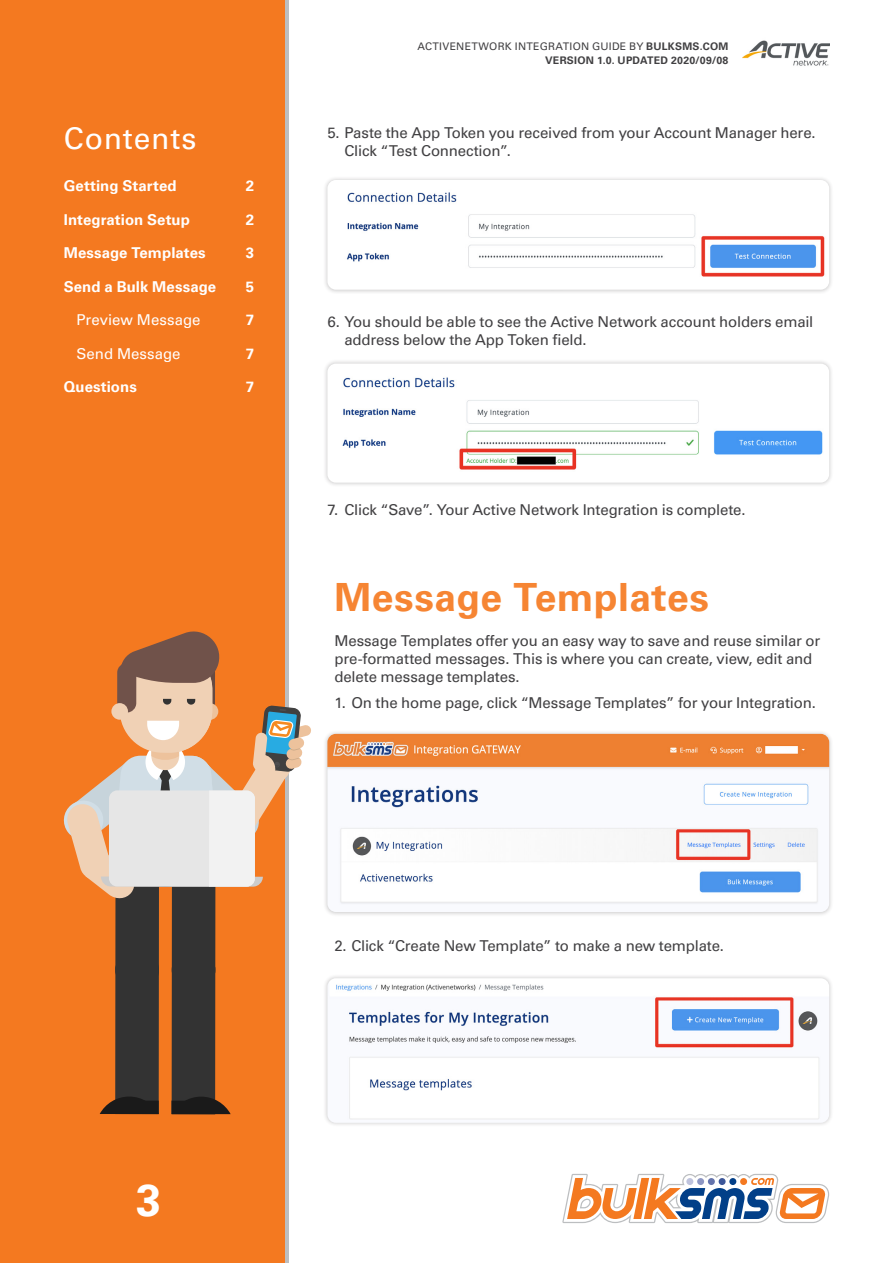
<style>
.page{position:relative;width:893px;height:1263px;background:#fff}
.page>*{position:absolute;margin:0;border:0;box-sizing:border-box;transform-origin:0 0}
.t1{font:700 45px "Univers LT Pro 65";color:#fff}
.t2{font:700 39px "Univers LT Pro 65";letter-spacing:.01em;color:#f68533}
.t3{font:30px "Univers LT Pro 55 Roman";letter-spacing:.025em;color:#fff}
.t4{font:15px/18px "Univers LT Pro 55 Roman";letter-spacing:-.01em;color:#414042}
.t5{font:700 15px "Univers LT Pro 65";color:#fff}
.t6{font:15px "Univers LT Pro 55 Roman";color:#fff}
.t7{font:10.5px "Univers LT Pro 55 Roman";letter-spacing:.025em;color:#414042}
.t8{font:700 10.5px "Univers LT Pro 65";letter-spacing:.025em;color:#414042}
.s1{font-family:"Univers LT Pro 65";font-weight:700}
</style>
<div class="page">
<img style="left:743px;top:40px;width:86px;height:26px">
<div style="left:323px;top:175px;width:510px;height:119px;background:#231f20;opacity:.25"></div>
<img style="left:327px;top:180px;width:502px;height:110px">
<div style="left:323px;top:359px;width:510px;height:128px;background:#efefef"></div>
<img style="left:327px;top:364px;width:502px;height:119px">
<div style="left:323px;top:974px;width:510px;height:154px;background:#f2f1f1"></div>
<img style="left:327px;top:978px;width:502px;height:145px">
<div style="left:323px;top:729px;width:510px;height:188px;background:#231f20;opacity:.25"></div>
<img style="left:327px;top:734px;width:502px;height:178px">
<div style="left:0;top:0;width:285px;height:1263px;background:#f47920"></div>
<div style="left:115px;top:842px;width:44px;height:149px;background:#333;border-radius:22px"></div>
<svg style="left:100px;top:948px;width:59px;height:166px"></svg>
<div style="left:172px;top:842px;width:43px;height:150px;background:#333;border-radius:22px"></div>
<svg style="left:172px;top:948px;width:59px;height:166px"></svg>
<div style="left:172px;top:1101px;width:43px;height:13px;background:#1a1a1a"></div>
<svg style="left:63px;top:626px;width:248px;height:274px"></svg>
<svg style="left:562px;top:1174px;width:267px;height:49px"></svg>
<h3 class="t3" style="left:64px;top:118px;width:134px">Contents</h3>
<p class="t5" style="left:64px;top:175px;width:114px">Getting Started</p>
<p class="t5" style="left:246px;top:175px;width:10px">2</p>
<p class="t5" style="left:64px;top:209px;width:128px">Integration Setup</p>
<p class="t5" style="left:246px;top:209px;width:10px">2</p>
<p class="t5" style="left:64px;top:242px;width:144px">Message Templates</p>
<p class="t5" style="left:246px;top:242px;width:10px">3</p>
<p class="t5" style="left:64px;top:276px;width:154px">Send a Bulk Message</p>
<p class="t5" style="left:246px;top:276px;width:10px">5</p>
<p class="t6" style="left:77px;top:310px;width:126px">Preview Message</p>
<p class="t5" style="left:246px;top:309px;width:10px">7</p>
<p class="t6" style="left:77px;top:343px;width:106px">Send Message</p>
<p class="t5" style="left:246px;top:343px;width:10px">7</p>
<p class="t5" style="left:64px;top:376px;width:75px">Questions</p>
<p class="t5" style="left:246px;top:376px;width:10px">7</p>
<p class="t7" style="left:417px;top:39px;width:313px">ACTIVENETWORK INTEGRATION GUIDE BY <span class="s1">BULKSMS.COM</span></p>
<p class="t8" style="left:545px;top:53px;width:185px">VERSION 1.0. UPDATED 2020/09/08</p>
<p class="t4" style="left:344px;top:123px;width:473px;text-indent:-17px">5. Paste the App Token you received from your Account Manager here.<br>Click “Test Connection”.</p>
<p class="t4" style="left:344px;top:312px;width:470px;text-indent:-17px">6. You should be able to see the Active Network account holders email address below the App Token field.</p>
<p class="t4" style="left:327px;top:500px;width:420px">7. Click “Save”. Your Active Network Integration is complete.</p>
<h2 class="t2" style="left:334px;top:570px;width:376px">Message Templates</h2>
<p class="t4" style="left:334px;top:631px;width:487px">Message Templates offer you an easy way to save and reuse similar or pre-formatted messages. This is where you can create, view, edit and delete message templates.</p>
<p class="t4" style="left:334px;top:693px;width:483px">1. On the home page, click “Message Templates” for your Integration.</p>
<p class="t4" style="left:334px;top:936px;width:391px">2. Click “Create New Template” to make a new template.</p>
<h1 class="t1" style="left:136px;top:1168px;width:27px">3</h1>
</div>
